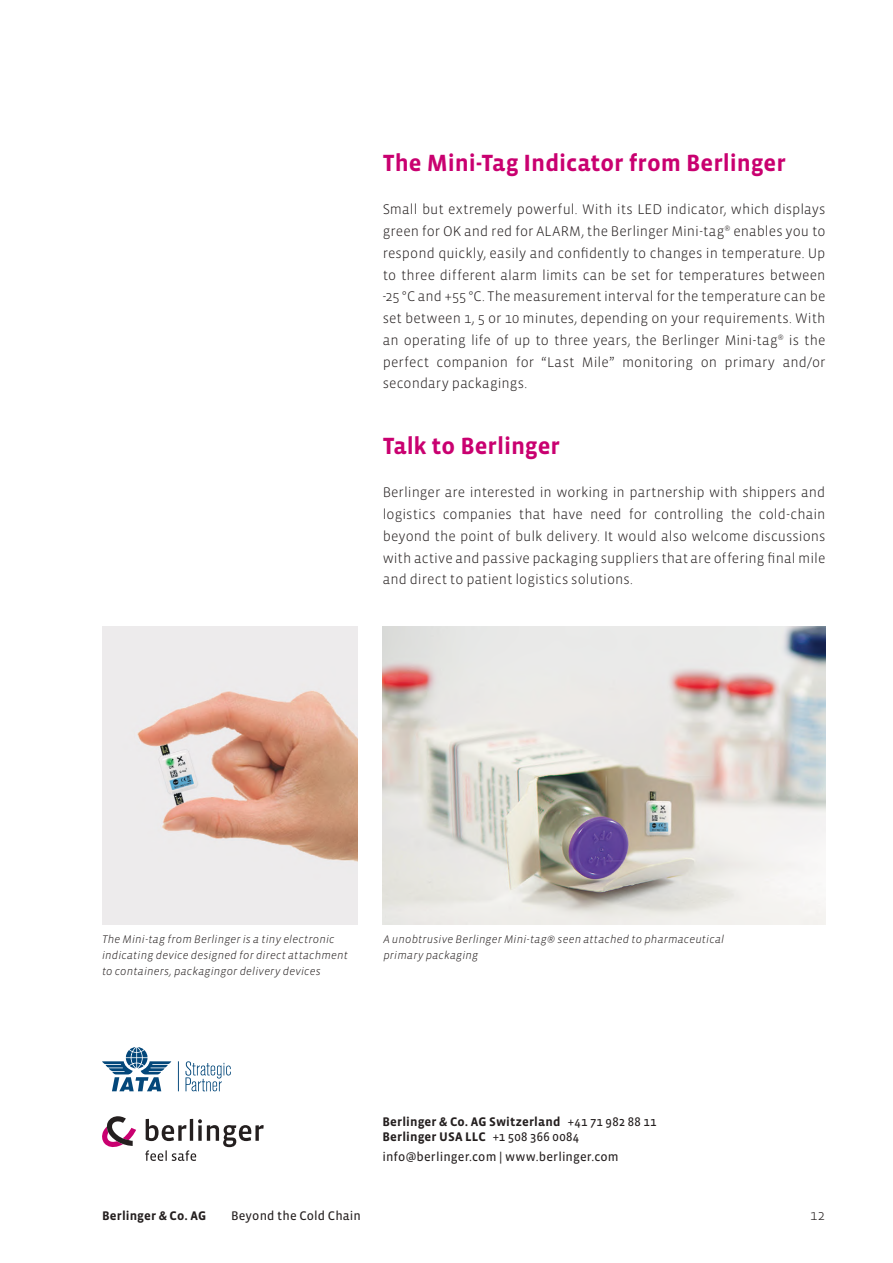
<style>
.page{position:relative;width:893px;height:1263px;background:#fff}
.page>*{position:absolute;margin:0;border:0;box-sizing:border-box;transform-origin:0 0}
.t1{font:700 24px "Vista Sans";color:#c90070}
.t2{font:300 14.25px/21.8px "Vista Sans";letter-spacing:.005em;color:#241f1f;text-align:justify}
.t3{font:700 12.75px/15.8px "Vista Sans";letter-spacing:.01em;color:#241f1f}
.t4{font:12.75px "Vista Sans Reg";letter-spacing:.01em;color:#241f1f}
.t5{font:italic 300 11.25px/15.8px "Vista Sans";letter-spacing:.015em;color:#241f1f}
.s1{font-family:"Vista Sans Reg";font-weight:400}
</style>
<div class="page">
<svg style="left:145px;top:1119px;width:119px;height:42px"></svg>
<svg style="left:102px;top:1116px;width:34px;height:31px"></svg>
<img style="left:383px;top:627px;width:442px;height:297px">
<img style="left:102px;top:627px;width:255px;height:297px">
<svg style="left:102px;top:1047px;width:129px;height:44px"></svg>
<h1 class="t1" style="left:383px;top:151px;width:405px">The Mini-Tag Indicator from Berlinger</h1>
<p class="t2" style="left:383px;top:199px;width:444px">Small but extremely powerful. With its LED indicator, which displays green for OK and red for ALARM, the Berlinger Mini-tag<sup>®</sup> enables you to respond quickly, easily and confidently to changes in temperature. Up to three different alarm limits can be set for temperatures between -25 °C and +55 °C. The measurement interval for the temperature can be set between 1, 5 or 10 minutes, depending on your requirements. With an operating life of up to three years, the Berlinger Mini-tag<sup>®</sup> is the perfect companion for “Last Mile” monitoring on primary and/or secondary packagings.</p>
<h1 class="t1" style="left:383px;top:433px;width:179px">Talk to Berlinger</h1>
<p class="t2" style="left:383px;top:482px;width:444px">Berlinger are interested in working in partnership with shippers and logistics companies that have need for controlling the cold-chain beyond the point of bulk delivery. It would also welcome discussions with active and passive packaging suppliers that are offering final mile and direct to patient logistics solutions.</p>
<p class="t5" style="left:102px;top:932px;width:247px">The Mini-tag from Berlinger is a tiny electronic indicating device designed for direct attachment to containers, packagingor delivery devices</p>
<p class="t5" style="left:383px;top:932px;width:342px">A unobtrusive Berlinger Mini-tag® seen attached to pharmaceutical primary packaging</p>
<p class="t3" style="left:382px;top:1114px;width:276px">Berlinger &amp; Co. AG Switzerland <span class="s1">+41 71 982 88 11<br></span>Berlinger USA LLC <span class="s1">+1 508 366 0084</span></p>
<p class="t4" style="left:382px;top:1150px;width:238px">info@berlinger.com | www.berlinger.com</p>
<p class="t3" style="left:102px;top:1208px;width:106px">Berlinger &amp; Co. AG</p>
<p class="t4" style="left:231px;top:1210px;width:131px">Beyond the Cold Chain</p>
<p class="t2" style="left:810px;top:1205px;width:16px">12</p>
</div>
